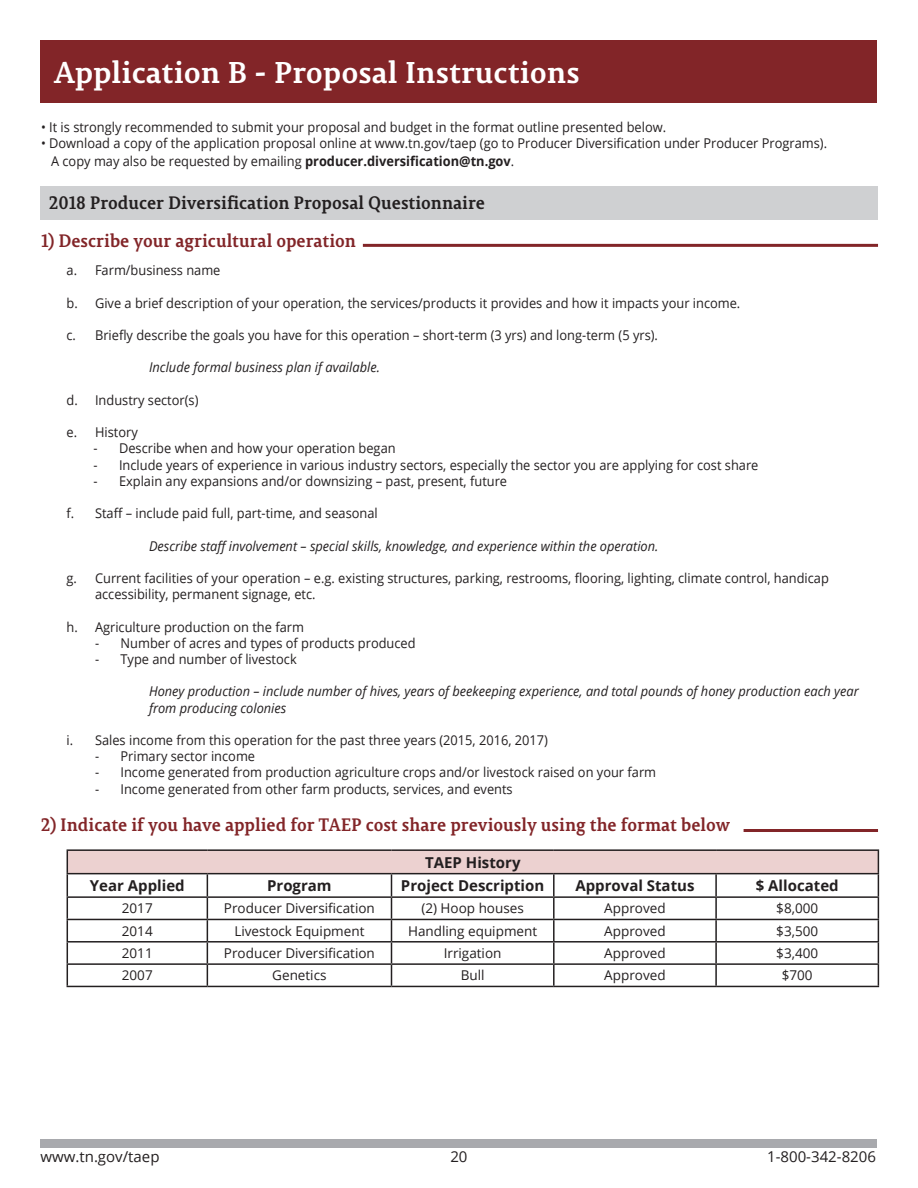
<style>
.page{position:relative;width:918px;height:1188px;background:#fff}
.page>*{position:absolute;margin:0;border:0;box-sizing:border-box;transform-origin:0 0}
.t1{font:700 30px "Permian Slab Serif Typeface";color:#fff}
.t2{font:700 18px "Permian Slab Serif Typeface";color:#822528;scale:.95 1}
.t3{font:700 18px "Permian Slab Serif Typeface";color:#231f20;scale:.95 1}
.t4{font:700 15px "Open Sans";color:#231f20}
.t5{font:15px "Open Sans";color:#231f20}
.t6{font:13.5px/16.2px "Open Sans";color:#231f20;scale:.95 1}
.t7{font:italic 13.5px/16.2px "Open Sans";color:#231f20;scale:.95 1}
.t8{font:13.5px "Open Sans";color:#231f20}
.s1{font-weight:700}
</style>
<div class="page">
<div style="left:40px;top:40px;width:838px;height:63px;background:#822528"></div>
<div style="left:40px;top:1139px;width:838px;height:9px;background:#a8a9ad"></div>
<div style="left:40px;top:186px;width:838px;height:33px;background:#cfd0d2"></div>
<div style="left:67px;top:850px;width:811px;height:24px;background:#ecd1d0"></div>
<hr style="left:67px;top:849px;width:140px;height:2px;background:#231f20">
<hr style="left:207px;top:849px;width:185px;height:2px;background:#231f20">
<hr style="left:392px;top:849px;width:162px;height:2px;background:#231f20">
<hr style="left:554px;top:849px;width:162px;height:2px;background:#231f20">
<hr style="left:716px;top:849px;width:163px;height:2px;background:#231f20">
<hr style="left:67px;top:873px;width:140px;height:1px;background:#231f20">
<hr style="left:207px;top:873px;width:185px;height:1px;background:#231f20">
<hr style="left:392px;top:873px;width:162px;height:1px;background:#231f20">
<hr style="left:554px;top:873px;width:162px;height:1px;background:#231f20">
<hr style="left:553px;top:874px;width:2px;height:22px;background:#231f20">
<hr style="left:716px;top:873px;width:163px;height:1px;background:#231f20">
<hr style="left:715px;top:874px;width:2px;height:22px;background:#231f20">
<hr style="left:67px;top:896px;width:140px;height:2px;background:#231f20">
<hr style="left:207px;top:896px;width:185px;height:2px;background:#231f20">
<hr style="left:392px;top:896px;width:162px;height:2px;background:#231f20">
<hr style="left:554px;top:896px;width:162px;height:2px;background:#231f20">
<hr style="left:553px;top:898px;width:2px;height:21px;background:#231f20">
<hr style="left:716px;top:896px;width:163px;height:2px;background:#231f20">
<hr style="left:715px;top:898px;width:2px;height:21px;background:#231f20">
<hr style="left:67px;top:919px;width:140px;height:1px;background:#231f20">
<hr style="left:207px;top:919px;width:185px;height:1px;background:#231f20">
<hr style="left:392px;top:919px;width:162px;height:1px;background:#231f20">
<hr style="left:554px;top:919px;width:162px;height:1px;background:#231f20">
<hr style="left:553px;top:920px;width:2px;height:21px;background:#231f20">
<hr style="left:716px;top:919px;width:163px;height:1px;background:#231f20">
<hr style="left:715px;top:920px;width:2px;height:21px;background:#231f20">
<hr style="left:67px;top:941px;width:140px;height:2px;background:#231f20">
<hr style="left:207px;top:941px;width:185px;height:2px;background:#231f20">
<hr style="left:392px;top:941px;width:162px;height:2px;background:#231f20">
<hr style="left:554px;top:941px;width:162px;height:2px;background:#231f20">
<hr style="left:553px;top:943px;width:2px;height:20px;background:#231f20">
<hr style="left:716px;top:941px;width:163px;height:2px;background:#231f20">
<hr style="left:715px;top:943px;width:2px;height:20px;background:#231f20">
<hr style="left:67px;top:963px;width:140px;height:2px;background:#231f20">
<svg style="left:67px;top:851px;width:1px;height:135px"></svg>
<hr style="left:207px;top:963px;width:185px;height:2px;background:#231f20">
<svg style="left:207px;top:874px;width:1px;height:112px"></svg>
<hr style="left:392px;top:963px;width:162px;height:2px;background:#231f20">
<svg style="left:391px;top:874px;width:1px;height:112px"></svg>
<hr style="left:554px;top:963px;width:162px;height:2px;background:#231f20">
<hr style="left:553px;top:965px;width:2px;height:21px;background:#231f20">
<hr style="left:716px;top:963px;width:163px;height:2px;background:#231f20">
<hr style="left:715px;top:965px;width:2px;height:21px;background:#231f20">
<svg style="left:878px;top:851px;width:1px;height:135px"></svg>
<hr style="left:67px;top:986px;width:140px;height:1px;background:#231f20">
<hr style="left:207px;top:986px;width:185px;height:1px;background:#231f20">
<hr style="left:392px;top:986px;width:162px;height:1px;background:#231f20">
<hr style="left:554px;top:986px;width:162px;height:1px;background:#231f20">
<hr style="left:716px;top:986px;width:163px;height:1px;background:#231f20">
<hr style="left:363px;top:244px;width:515px;height:3px;background:#822528">
<hr style="left:744px;top:829px;width:134px;height:3px;background:#822528">
<p class="t1" style="left:54px;top:47px;width:527px">Application B - Proposal Instructions</p>
<p class="t6" style="left:41px;top:118px;width:660px">• It is strongly recommended to submit your proposal and budget in the format outline presented below.</p>
<p class="t6" style="left:41px;top:135px;width:829px">• Download a copy of the application proposal online at www.tn.gov/taep (go to Producer Diversification under Producer Programs).</p>
<p class="t6" style="left:51px;top:153px;width:489px">A copy may also be requested by emailing <span class="s1">producer.diversification@tn.gov</span>.</p>
<p class="t3" style="left:49px;top:188px;width:460px">2018 Producer Diversification Proposal Questionnaire</p>
<p class="t2" style="left:41px;top:226px;width:333px">1) Describe your agricultural operation</p>
<p class="t6" style="left:67px;top:262px;width:164px">a. Farm/business name</p>
<p class="t6" style="left:67px;top:294px;width:711px">b. Give a brief description of your operation, the services/products it provides and how it impacts your income.</p>
<p class="t6" style="left:67px;top:327px;width:624px">c. Briefly describe the goals you have for this operation – short-term (3 yrs) and long-term (5 yrs).</p>
<p class="t7" style="left:149px;top:359px;width:245px">Include formal business plan if available.</p>
<p class="t6" style="left:67px;top:391px;width:140px">d. Industry sector(s)</p>
<p class="t6" style="left:67px;top:424px;width:77px">e. History</p>
<p class="t6" style="left:94px;top:440px;width:320px">- Describe when and how your operation began</p>
<p class="t6" style="left:94px;top:456px;width:701px">- Include years of experience in various industry sectors, especially the sector you are applying for cost share</p>
<p class="t6" style="left:94px;top:472px;width:437px">- Explain any expansions and/or downsizing – past, present, future</p>
<p class="t6" style="left:67px;top:505px;width:329px">f. Staff – include paid full, part-time, and seasonal</p>
<p class="t7" style="left:149px;top:537px;width:538px">Describe staffinvolvement – special skills, knowledge, and experience within the operation.</p>
<p class="t6" style="left:95px;top:570px;width:774px;text-indent:-28px">g. Current facilities of your operation – e.g. existing structures, parking, restrooms, flooring, lighting, climate control, handicap accessibility, permanent signage, etc.</p>
<p class="t6" style="left:67px;top:618px;width:251px">h. Agriculture production on the farm</p>
<p class="t6" style="left:95px;top:634px;width:339px">- Number of acres and types of products produced</p>
<p class="t6" style="left:95px;top:651px;width:214px">- Type and number of livestock</p>
<p class="t7" style="left:149px;top:683px;width:749px">Honey production – include number of hives, years of beekeeping experience, and total pounds of honey production each year from producing colonies</p>
<p class="t6" style="left:67px;top:732px;width:508px">i. Sales income from this operation for the past three years (2015, 2016, 2017)</p>
<p class="t6" style="left:95px;top:748px;width:170px">- Primary sector income</p>
<p class="t6" style="left:95px;top:764px;width:592px">- Income generated from production agriculture crops and/or livestock raised on your farm</p>
<p class="t6" style="left:95px;top:780px;width:441px">- Income generated from other farm products, services, and events</p>
<p class="t2" style="left:41px;top:810px;width:727px">2) Indicate if you have applied for TAEP cost share previously using the format below</p>
<p class="t4" style="left:425px;top:852px;width:97px">TAEP History</p>
<p class="t4" style="left:90px;top:875px;width:96px">Year Applied</p>
<p class="t4" style="left:267px;top:875px;width:66px">Program</p>
<p class="t4" style="left:401px;top:875px;width:145px">Project Description</p>
<p class="t4" style="left:575px;top:875px;width:121px">Approval Status</p>
<p class="t4" style="left:756px;top:875px;width:84px">$ Allocated</p>
<p class="t8" style="left:122px;top:899px;width:32px">2017</p>
<p class="t8" style="left:224px;top:899px;width:152px">Producer Diversification</p>
<p class="t8" style="left:421px;top:899px;width:104px">(2) Hoop houses</p>
<p class="t8" style="left:604px;top:899px;width:63px">Approved</p>
<p class="t8" style="left:776px;top:899px;width:43px">$8,000</p>
<p class="t8" style="left:122px;top:922px;width:32px">2014</p>
<p class="t8" style="left:234px;top:922px;width:132px">Livestock Equipment</p>
<p class="t8" style="left:408px;top:922px;width:131px">Handling equipment</p>
<p class="t8" style="left:604px;top:922px;width:63px">Approved</p>
<p class="t8" style="left:776px;top:922px;width:43px">$3,500</p>
<p class="t8" style="left:122px;top:944px;width:32px">2011</p>
<p class="t8" style="left:224px;top:944px;width:152px">Producer Diversification</p>
<p class="t8" style="left:444px;top:944px;width:59px">Irrigation</p>
<p class="t8" style="left:604px;top:944px;width:63px">Approved</p>
<p class="t8" style="left:776px;top:944px;width:43px">$3,400</p>
<p class="t8" style="left:122px;top:966px;width:32px">2007</p>
<p class="t8" style="left:272px;top:966px;width:56px">Genetics</p>
<p class="t8" style="left:461px;top:966px;width:25px">Bull</p>
<p class="t8" style="left:604px;top:966px;width:63px">Approved</p>
<p class="t8" style="left:782px;top:966px;width:32px">$700</p>
<p class="t5" style="left:40px;top:1146px;width:121px">www.tn.gov/taep</p>
<p class="t5" style="left:450px;top:1146px;width:19px">20</p>
<p class="t5" style="left:767px;top:1146px;width:110px">1-800-342-8206</p>
</div>
